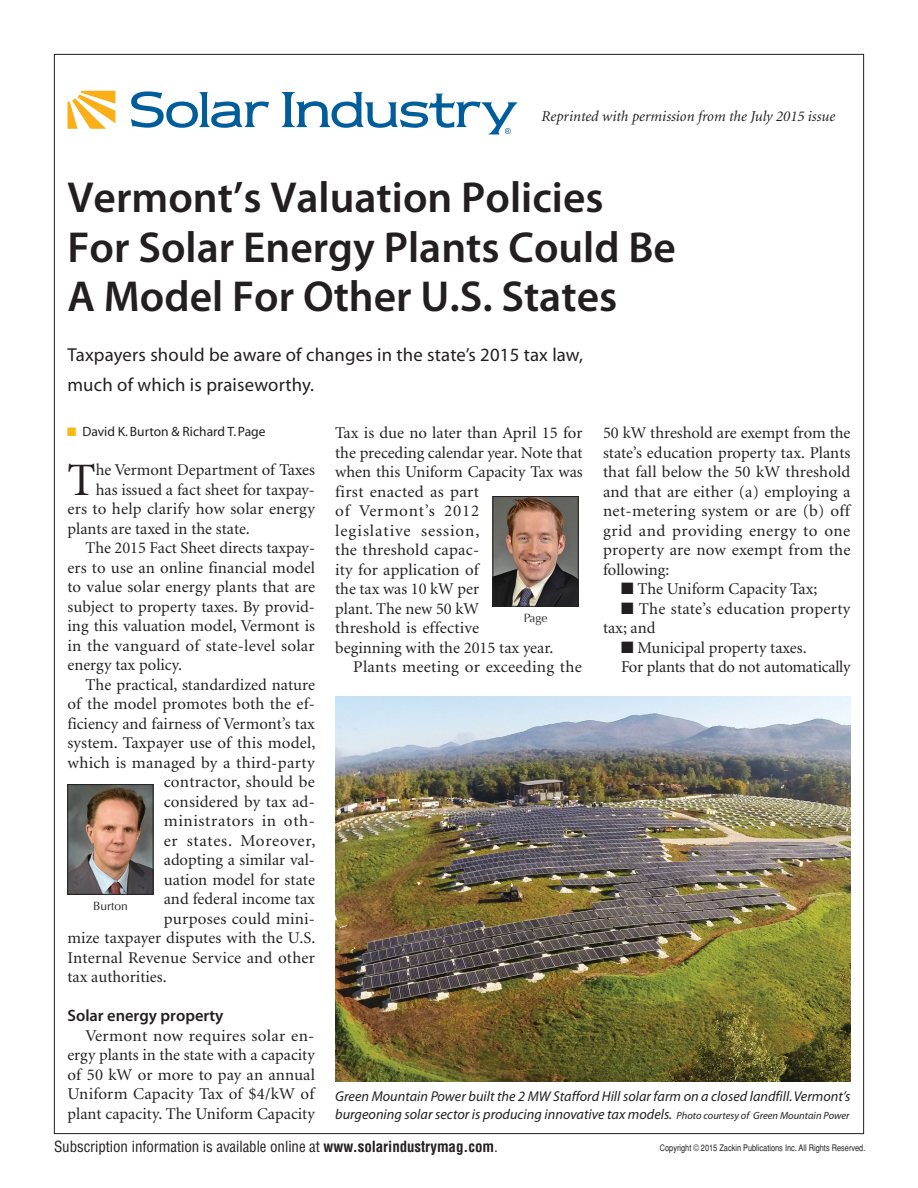
<style>
.page{position:relative;width:918px;height:1188px;background:#fff}
.page>*{position:absolute;margin:0;border:0;box-sizing:border-box;transform-origin:0 0}
.si_first_graph{font:46.5px "Minion";color:#231f20}
.CVR_head_lg{font:600 43.5px/49.5px "Myriad";color:#231f20}
.CVR_deck_lg{font:18.75px/30px "Myriad";letter-spacing:.01em;color:#231f20}
.si_bod{font:16.5px/19.5px "Minion";letter-spacing:.005em;color:#231f20;text-align:justify}
.si_first_graph-2{font:16.5px "Minion";color:#231f20}
.si_bod-2{font:16.5px "Minion";letter-spacing:-.015em;color:#231f20}
.si_subhead{font:600 16.5px "Myriad";color:#231f20}
.si_bod-3{font:16.5px "Minion";letter-spacing:.035em;color:#231f20}
.si_bod-4{font:16.5px "Minion";letter-spacing:.04em;color:#231f20}
.t1{font:condensed 15px "Helvetica";letter-spacing:-.005em;color:#231f20}
.t2{font:italic 15px "Minion";color:#231f20}
.news_header{font:italic 14.25px/18px "Myriad";color:#231f20}
.t3{font:13.5px "Myriad";color:#231f20}
.t4{font:12px "Optima";color:#231f20}
.t5{font:condensed 9px "Helvetica";color:#231f20}
.s1{font-family:"Zackin Solar";font-size:16.5px;color:#fcb814}
.s2{font-size:10.5px}
.s3{font-weight:700}
</style>
<div class="page">
<svg style="left:68px;top:91px;width:47px;height:38px"></svg>
<svg style="left:131px;top:91px;width:138px;height:37px"></svg>
<svg style="left:281px;top:92px;width:237px;height:43px"></svg>
<img style="left:335px;top:696px;width:515px;height:386px">
<img style="left:70px;top:786px;width:81px;height:107px">
<div style="left:68px;top:784px;width:85px;height:111px;border:1px solid #231f20"></div>
<img style="left:495px;top:498px;width:81px;height:106px">
<div style="left:493px;top:496px;width:85px;height:110px;border:1px solid #231f20"></div>
<p class="t2" style="left:542px;top:109px;width:295px">Reprinted with permission from the July 2015 issue</p>
<p class="CVR_head_lg" style="left:68px;top:174px;width:610px">Vermont’s Valuation Policies<br>For Solar Energy Plants Could Be<br>A Model For Other U.S. States</p>
<p class="CVR_deck_lg" style="left:68px;top:341px;width:517px">Taxpayers should be aware of changes in the state’s 2015 tax law, much of which is praiseworthy.</p>
<p class="t3" style="left:68px;top:425px;width:200px"><span class="s1">b</span> David K. Burton &amp; Richard T. Page</p>
<p class="si_first_graph" style="left:68px;top:457px;width:30px">T</p>
<p class="si_first_graph-2" style="left:96px;top:462px;width:221px">he Vermont Department of Taxes</p>
<p class="si_first_graph-2" style="left:96px;top:481px;width:221px">has issued a fact sheet for taxpay-</p>
<p class="si_first_graph-2" style="left:68px;top:501px;width:249px">ers to help clarify how solar energy</p>
<p class="si_first_graph-2" style="left:68px;top:520px;width:184px">plants are taxed in the state.</p>
<p class="si_bod" style="left:68px;top:539px;width:249px;text-indent:18px">The 2015 Fact Sheet directs taxpay&shy;ers to use an online financial model to value solar energy plants that are subject to property taxes. By provid&shy;ing this valuation model, Vermont is in the vanguard of state-level solar energy tax policy.</p>
<p class="si_bod" style="left:86px;top:675px;width:231px">The practical, standardized nature</p>
<p class="si_bod" style="left:68px;top:695px;width:249px">of the model promotes both the ef-</p>
<p class="si_bod" style="left:68px;top:714px;width:249px">ficiency and fairness of Vermont’s tax</p>
<p class="si_bod" style="left:68px;top:734px;width:249px">system. Taxpayer use of this model,</p>
<p class="si_bod" style="left:68px;top:753px;width:249px">which is managed by a third-party</p>
<p class="si_bod" style="left:164px;top:773px;width:153px">contractor, should be</p>
<p class="si_bod" style="left:164px;top:792px;width:153px">considered by tax ad-</p>
<p class="si_bod-3" style="left:164px;top:813px;width:153px">ministrators in oth-</p>
<p class="si_bod-4" style="left:164px;top:832px;width:153px">er states. Moreover,</p>
<p class="si_bod" style="left:164px;top:851px;width:153px">adopting a similar val-</p>
<p class="si_bod" style="left:164px;top:870px;width:153px">uation model for state</p>
<p class="si_bod" style="left:164px;top:890px;width:153px">and federal income tax</p>
<p class="si_bod" style="left:164px;top:909px;width:153px">purposes could mini-</p>
<p class="si_bod" style="left:68px;top:929px;width:249px">mize taxpayer disputes with the U.S.</p>
<p class="si_bod" style="left:68px;top:948px;width:249px">Internal Revenue Service and other</p>
<p class="si_bod" style="left:68px;top:968px;width:101px">tax authorities.</p>
<p class="si_subhead" style="left:68px;top:1006px;width:157px">Solar energy property</p>
<p class="si_bod" style="left:68px;top:1026px;width:249px;text-indent:18px">Vermont now requires solar en&shy;ergy plants in the state with a capacity of 50 kW or more to pay an annual Uniform Capacity Tax of $4/kW of plant capacity. The Uniform Capacity</p>
<p class="t4" style="left:93px;top:899px;width:36px">Burton</p>
<p class="si_bod" style="left:335px;top:424px;width:249px;text-align:left">Tax is due no later than April 15 for the preceding calendar year. Note that when this Uniform Capacity Tax was first enacted as part<br>of Vermont’s 2012<br>legislative session,<br>the threshold capac-<br>ity for application of<br>the tax was 10 kW per<br>plant. The new 50 kW<br>threshold is effective<br>beginning with the 2015 tax year.</p>
<p class="si_bod" style="left:353px;top:658px;width:230px">Plants meeting or exceeding the</p>
<p class="t4" style="left:524px;top:611px;width:25px">Page</p>
<p class="si_bod" style="left:603px;top:424px;width:249px">50 kW threshold are exempt from the state’s education property tax. Plants that fall below the 50 kW threshold and that are either (a) employing a net-metering system or are (b) off grid and providing energy to one property are now exempt from the following:</p>
<p class="si_bod" style="left:621px;top:580px;width:198px">■ The Uniform Capacity Tax;</p>
<p class="si_bod" style="left:603px;top:599px;width:249px;text-indent:18px">■ The state’s education property tax; and</p>
<p class="si_bod" style="left:621px;top:638px;width:187px">■ Municipal property taxes.</p>
<p class="si_bod-2" style="left:621px;top:659px;width:231px">For plants that do not automatically</p>
<p class="news_header" style="left:335px;top:1087px;width:517px">Green Mountain Power built the 2 MW Stafford Hill solar farm on a closed landfill. Vermont’s burgeoning solar sector is producing innovative tax models. <span class="s2">Photo courtesy of Green Mountain Power</span></p>
<p class="t1" style="left:54px;top:1138px;width:445px">Subscription information is available online at <span class="s3">www.solarindustrymag.com</span>.</p>
<p class="t5" style="left:660px;top:1142px;width:207px">Copyright © 2015 Zackin Publications Inc. All Rights Reserved.</p>
</div>
